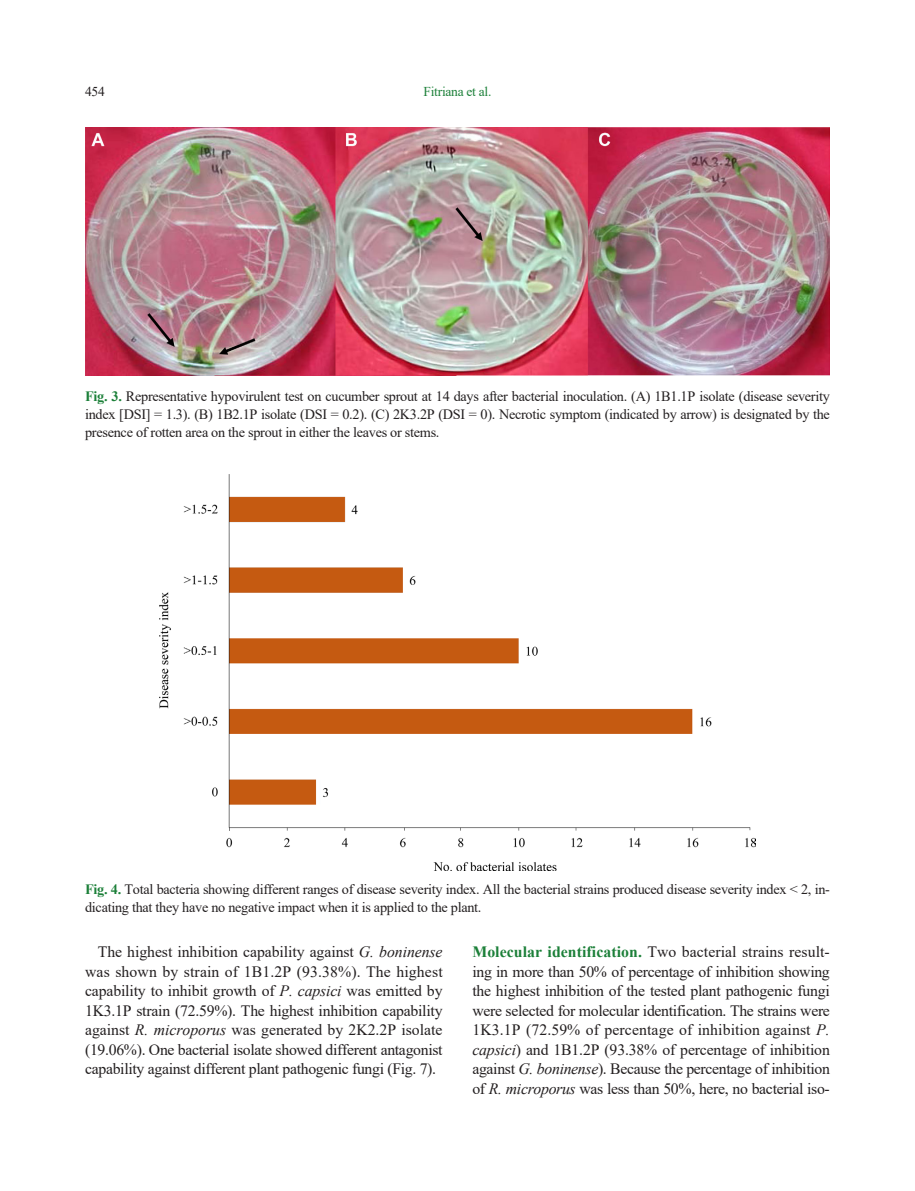
<style>
.page{position:relative;width:915px;height:1191px;background:#fff}
.page>*{position:absolute;margin:0;border:0;box-sizing:border-box;transform-origin:0 0}
.본문중{font:15.75px/19.5px "Times New Roman";letter-spacing:-.02em;color:#231f20;text-align:justify}
.본문{font:15.75px/19.5px "Times New Roman";letter-spacing:-.02em;color:#231f20;text-align:justify}
.그림표설명{font:14.25px/18px "Times New Roman";letter-spacing:-.02em;color:#231f20;text-align:justify}
.t1{font:13.5px "Times New Roman";letter-spacing:-.02em;color:#1c8039}
.t2{font:13.5px "Times New Roman";color:#231f20}
.s1{font-weight:700;color:#1c8039}
.s2{font-style:italic}
</style>
<div class="page">
<img style="left:85px;top:128px;width:744px;height:247px">
<img style="left:159px;top:474px;width:596px;height:396px">
<p class="t2" style="left:85px;top:82px;width:21px">454</p>
<p class="t1" style="left:423px;top:82px;width:69px">Fitriana et al.</p>
<p class="그림표설명" style="left:85px;top:387px;width:746px"><span class="s1">Fig. 3.</span> Representative hypovirulent test on cucumber sprout at 14 days after bacterial inoculation. (A) 1B1.1P isolate (disease severity index [DSI] = 1.3). (B) 1B2.1P isolate (DSI = 0.2). (C) 2K3.2P (DSI = 0). Necrotic symptom (indicated by arrow) is designated by the presence of rotten area on the sprout in either the leaves or stems.</p>
<p class="그림표설명" style="left:85px;top:880px;width:746px"><span class="s1">Fig. 4.</span> Total bacteria showing different ranges of disease severity index. All the bacterial strains produced disease severity index &lt; 2, in&shy;dicating that they have no negative impact when it is applied to the plant.</p>
<p class="본문" style="left:85px;top:942px;width:359px;text-indent:13px">The highest inhibition capability against <span class="s2">G. boninense </span>was shown by strain of 1B1.2P (93.38%). The highest capability to inhibit growth of <span class="s2">P. capsici</span> was emitted by 1K3.1P strain (72.59%). The highest inhibition capability against <span class="s2">R. microporus</span> was generated by 2K2.2P isolate (19.06%). One bacterial isolate showed different antagonist capability against different plant pathogenic fungi (Fig. 7).</p>
<p class="본문중" style="left:472px;top:942px;width:359px"><span class="s1">Molecular identification.</span> Two bacterial strains result&shy;ing in more than 50% of percentage of inhibition showing the highest inhibition of the tested plant pathogenic fungi were selected for molecular identification. The strains were 1K3.1P (72.59% of percentage of inhibition against <span class="s2">P. capsici</span>) and 1B1.2P (93.38% of percentage of inhibition against <span class="s2">G. boninense</span>). Because the percentage of inhibition of <span class="s2">R. microporus</span> was less than 50%, here, no bacterial iso-</p>
</div>
